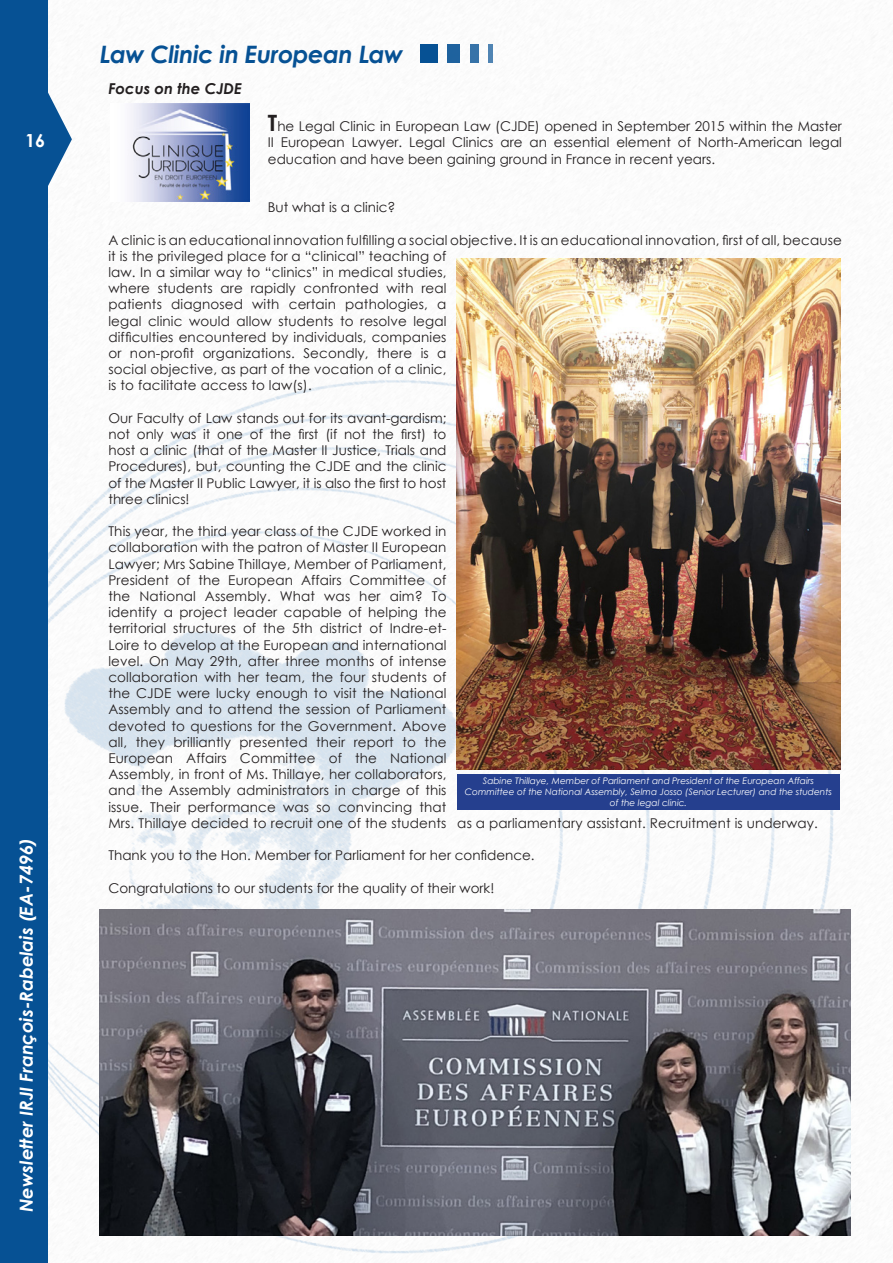
<style>
.page{position:relative;width:893px;height:1263px;background:#fff}
.page>*{position:absolute;margin:0;border:0;box-sizing:border-box;transform-origin:0 0}
.t1{font:italic 700 24px "Century Gothic";letter-spacing:-.02em;color:#065194}
.t2{font:italic 700 18px "Century Gothic";color:#fff}
.t3{font:700 18px "Century Gothic";color:#fff}
.t4{font:italic 700 15px "Century Gothic";color:#231f20}
.t5{font:13.5px/16.2px "Century Gothic";letter-spacing:.01em;color:#231f20;text-align:justify}
.t6{font:italic 9px/10.8px "Century Gothic";color:#fff;text-align:center}
.s1{font-weight:700;font-size:22.5px}
</style>
<div class="page">
<img style="left:48px;top:37px;width:826px;height:1217px">
<div style="left:0;top:0;width:48px;height:1263px;background:#065194"></div>
<svg style="left:48px;top:88px;width:24px;height:103px"></svg>
<div style="left:421px;top:45px;width:17px;height:18px;background:#065194"></div>
<div style="left:448px;top:45px;width:12px;height:18px;background:#1f629e"></div>
<div style="left:470px;top:45px;width:8px;height:18px;background:#3773a8"></div>
<hr style="left:488px;top:45px;width:4px;height:18px;background:#5084b3">
<img style="left:100px;top:909px;width:750px;height:326px">
<img style="left:110px;top:103px;width:139px;height:98px">
<img style="left:457px;top:258px;width:383px;height:512px">
<div style="left:457px;top:774px;width:383px;height:36px;background:#253f8e"></div>
<p class="t3" style="left:25px;top:127px;width:22px">16</p>
<h2 class="t2" style="left:13px;top:1212px;width:377px;rotate:-90deg">Newsletter IRJI François-Rabelais (EA-7496)</h2>
<p class="t1" style="left:100px;top:36px;width:305px">Law Clinic in European Law</p>
<p class="t4" style="left:108px;top:77px;width:135px">Focus on the CJDE</p>
<p class="t5" style="left:268px;top:118px;width:576px"><span class="s1">T</span>he Legal Clinic in European Law (CJDE) opened in September 2015 within the Master II European Lawyer. Legal Clinics are an essential element of North-American legal education and have been gaining ground in France in recent years.</p>
<p class="t5" style="left:268px;top:199px;width:129px">But what is a clinic?</p>
<p class="t5" style="left:108px;top:231px;width:735px;text-align:left">A clinic is an educational innovation fulfilling a social objective. It is an educational innovation, first of all, because it is the privileged place for a “clinical” teaching of<br>law. In a similar way to “clinics” in medical studies,<br>where students are rapidly confronted with real<br>patients diagnosed with certain pathologies, a<br>legal clinic would allow students to resolve legal<br>difficulties encountered by individuals, companies<br>or non-profit organizations. Secondly, there is a<br>social objective, as part of the vocation of a clinic,<br>is to facilitate access to law(s).</p>
<p class="t5" style="left:108px;top:410px;width:340px">Our Faculty of Law stands out for its avant-gardism; not only was it one of the first (if not the first) to host a clinic (that of the Master II Justice, Trials and Procedures), but, counting the CJDE and the clinic of the Master II Public Lawyer, it is also the first to host three clinics!</p>
<p class="t5" style="left:108px;top:523px;width:711px;text-align:left">This year, the third year class of the CJDE worked in<br>collaboration with the patron of Master II European<br>Lawyer; Mrs Sabine Thillaye, Member of Parliament,<br>President of the European Affairs Committee of<br>the National Assembly. What was her aim? To<br>identify a project leader capable of helping the<br>territorial structures of the 5th district of Indre-et-<br>Loire to develop at the European and international<br>level. On May 29th, after three months of intense<br>collaboration with her team, the four students of<br>the CJDE were lucky enough to visit the National<br>Assembly and to attend the session of Parliament<br>devoted to questions for the Government. Above<br>all, they brilliantly presented their report to the<br>European Affairs Committee of the National<br>Assembly, in front of Ms. Thillaye, her collaborators,<br>and the Assembly administrators in charge of this<br>issue. Their performance was so convincing that<br>Mrs. Thillaye decided to recruit one of the students as a parliamentary assistant. Recruitment is underway.</p>
<p class="t5" style="left:108px;top:847px;width:428px">Thank you to the Hon. Member for Parliament for her confidence.</p>
<p class="t5" style="left:108px;top:879px;width:387px">Congratulations to our students for the quality of their work!</p>
<p class="t6" style="left:465px;top:775px;width:368px">Sabine Thillaye, Member of Parliament and President of the European Affairs<br>Committee of the National Assembly, Selma Josso (Senior Lecturer) and the students of the legal clinic.</p>
</div>
